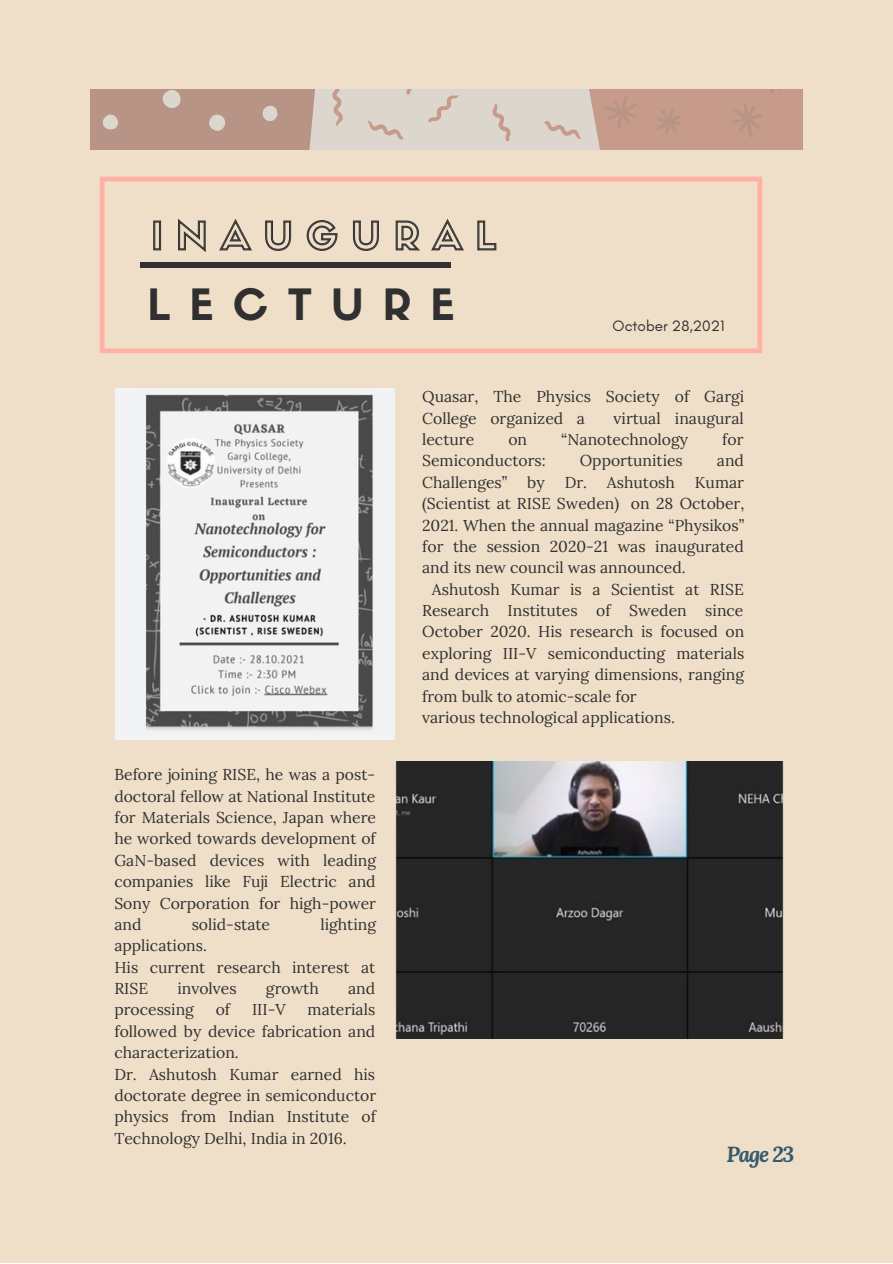
<style>
.page{position:relative;width:893px;height:1264px;background:#fff}
.page>*{position:absolute;margin:0;border:0;box-sizing:border-box;transform-origin:0 0}
.t1{font:42.3px "Sifonn Basic";letter-spacing:.45em;color:#303030}
.t2{font:italic 700 21.6px "Lora";letter-spacing:-.06em;color:#365b6d}
.t3{font:15.75px/21.3px "Lora";color:#303030}
.t4{font:15.3px "Glacial Indifference";color:#303030}
</style>
<div class="page">
<div style="left:0;top:0;width:892px;height:1262px;background:#f0dfc8"></div>
<img style="left:396px;top:761px;width:387px;height:277px">
<img style="left:115px;top:388px;width:280px;height:351px">
<svg style="left:100px;top:177px;width:662px;height:176px"></svg>
<div style="left:141px;top:262px;width:310px;height:6px;background:#303030"></div>
<svg style="left:153px;top:218px;width:344px;height:35px"></svg>
<div style="left:90px;top:89px;width:712px;height:61px;background:#b79485"></div>
<svg style="left:102px;top:115px;width:16px;height:14px"></svg>
<svg style="left:209px;top:114px;width:16px;height:17px"></svg>
<svg style="left:262px;top:106px;width:15px;height:15px"></svg>
<svg style="left:163px;top:90px;width:18px;height:18px"></svg>
<svg style="left:309px;top:89px;width:493px;height:61px"></svg>
<h1 class="t1" style="left:147px;top:289px;width:309px">LECTURE</h1>
<p class="t4" style="left:612px;top:316px;width:113px">October 28,2021</p>
<p class="t3" style="left:422px;top:386px;width:323px">Quasar, The Physics Society of Gargi<br>College organized a</p>
<p class="t3" style="left:613px;top:407px;width:132px">virtual inaugural</p>
<p class="t3" style="left:114px;top:764px;width:263px;text-align:justify">Before joining RISE, he was a post&shy;doctoral fellow at National Institute for Materials Science, Japan where he worked towards development of GaN-based devices with leading companies like Fuji Electric and Sony Corporation for high-power and</p>
<p class="t3" style="left:192px;top:913px;width:80px">solid-state</p>
<p class="t3" style="left:320px;top:913px;width:57px">lighting</p>
<p class="t3" style="left:114px;top:934px;width:262px">applications.<br>His current research interest at<br>RISE</p>
<p class="t3" style="left:177px;top:977px;width:61px">involves</p>
<p class="t3" style="left:266px;top:977px;width:54px">growth</p>
<p class="t3" style="left:348px;top:977px;width:29px">and</p>
<p class="t3" style="left:114px;top:998px;width:81px">processing</p>
<p class="t3" style="left:216px;top:998px;width:16px">of</p>
<p class="t3" style="left:252px;top:998px;width:35px">III-V</p>
<p class="t3" style="left:114px;top:998px;width:263px;text-indent:193px">materials followed by device fabrication and characterization.<br>Dr. Ashutosh Kumar earned his doctorate degree in semiconductor physics from Indian Institute of<br>Technology Delhi, India in 2016.</p>
<p class="t3" style="left:422px;top:428px;width:54px">lecture</p>
<p class="t3" style="left:508px;top:428px;width:20px">on</p>
<p class="t3" style="left:561px;top:428px;width:128px">“Nanotechnology</p>
<p class="t3" style="left:722px;top:428px;width:23px">for</p>
<p class="t3" style="left:422px;top:450px;width:125px">Semiconductors:</p>
<p class="t3" style="left:579px;top:450px;width:105px">Opportunities</p>
<p class="t3" style="left:716px;top:450px;width:29px">and</p>
<p class="t3" style="left:422px;top:471px;width:87px">Challenges”</p>
<p class="t3" style="left:527px;top:471px;width:19px">by</p>
<p class="t3" style="left:564px;top:471px;width:112px">Dr. Ashutosh</p>
<p class="t3" style="left:422px;top:471px;width:324px;text-align:justify;text-indent:273px">Kumar (Scientist at RISE Sweden) on 28 October, 2021. When the annual magazine “Physikos” for the session 2020-21 was inaugurated and its new council was announced.</p>
<p class="t3" style="left:422px;top:578px;width:323px;text-indent:10px">Ashutosh Kumar is a Scientist at RISE Research Institutes of Sweden since October 2020. His research is focused on exploring III-V semiconducting materials and devices at varying dimensions, ranging from bulk to atomic-scale for<br>various technological applications.</p>
<h2 class="t2" style="left:726px;top:1139px;width:69px">Page 23</h2>
</div>
